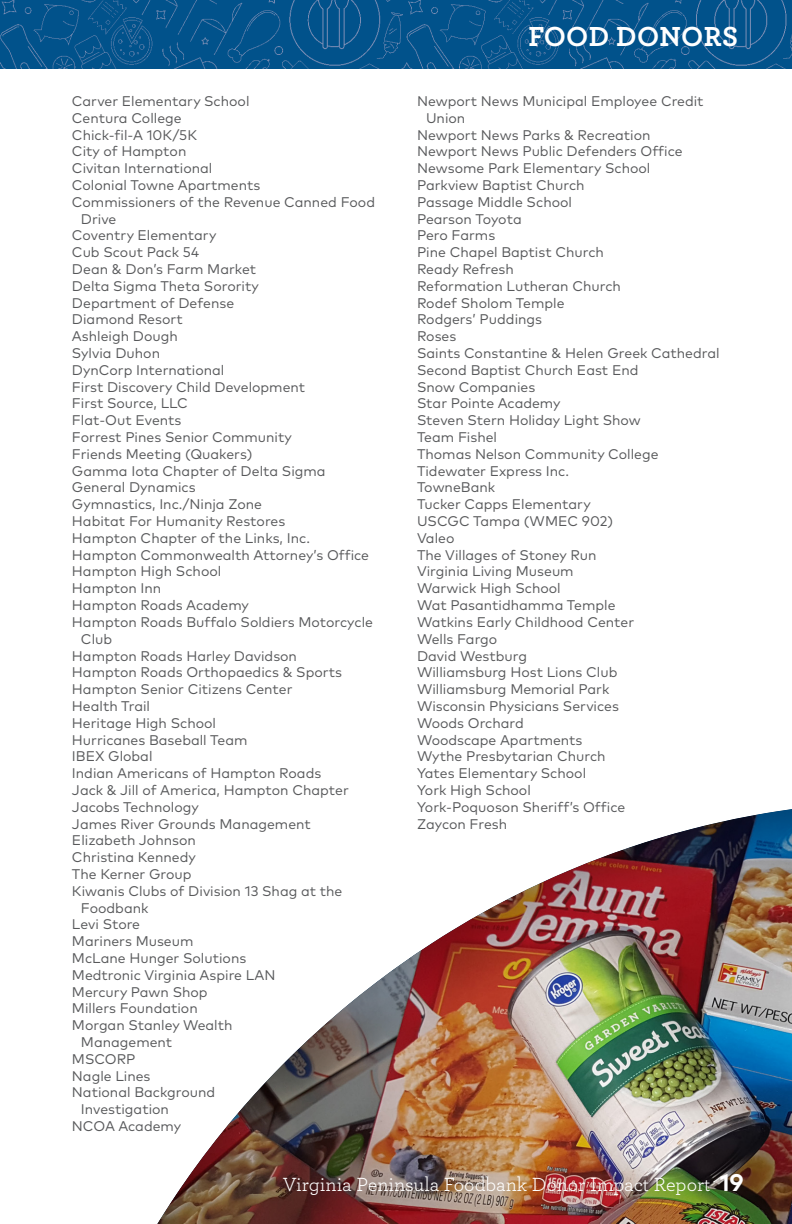
<style>
.page{position:relative;width:792px;height:1224px;background:#fff}
.page>*{position:absolute;margin:0;border:0;box-sizing:border-box;transform-origin:0 0}
.t1{font:700 29px "Archer";letter-spacing:.01em;color:#fff}
.t2{font:20px "Archer";color:#fff}
.t3{font:14px "Mark Pro";color:#57585a}
.s1{font-family:"Mark Pro";font-weight:700;font-size:24px}
</style>
<div class="page">
<img style="left:157px;top:809px;width:635px;height:415px">
<img style="left:0;top:0;width:792px;height:68px">
<p class="t3" style="left:72px;top:91px;width:179px">Carver Elementary School</p>
<p class="t3" style="left:72px;top:107px;width:111px">Centura College</p>
<p class="t3" style="left:72px;top:124px;width:127px">Chick-fil-A 10K/5K</p>
<p class="t3" style="left:72px;top:141px;width:116px">City of Hampton</p>
<p class="t3" style="left:72px;top:158px;width:142px">Civitan International</p>
<p class="t3" style="left:72px;top:175px;width:190px">Colonial Towne Apartments</p>
<p class="t3" style="left:72px;top:191px;width:305px">Commissioners of the Revenue Canned Food</p>
<p class="t3" style="left:81px;top:208px;width:37px">Drive</p>
<p class="t3" style="left:72px;top:225px;width:146px">Coventry Elementary</p>
<p class="t3" style="left:72px;top:242px;width:129px">Cub Scout Pack 54</p>
<p class="t3" style="left:72px;top:259px;width:186px">Dean &amp; Don’s Farm Market</p>
<p class="t3" style="left:72px;top:275px;width:188px">Delta Sigma Theta Sorority</p>
<p class="t3" style="left:72px;top:292px;width:164px">Department of Defense</p>
<p class="t3" style="left:72px;top:309px;width:112px">Diamond Resort</p>
<p class="t3" style="left:72px;top:326px;width:107px">Ashleigh Dough</p>
<p class="t3" style="left:72px;top:343px;width:90px">Sylvia Duhon</p>
<p class="t3" style="left:72px;top:359px;width:154px">DynCorp International</p>
<p class="t3" style="left:72px;top:376px;width:235px">First Discovery Child Development</p>
<p class="t3" style="left:72px;top:393px;width:118px">First Source, LLC</p>
<p class="t3" style="left:72px;top:410px;width:111px">Flat-Out Events</p>
<p class="t3" style="left:72px;top:427px;width:222px">Forrest Pines Senior Community</p>
<p class="t3" style="left:72px;top:443px;width:182px">Friends Meeting (Quakers)</p>
<p class="t3" style="left:72px;top:460px;width:255px">Gamma Iota Chapter of Delta Sigma</p>
<p class="t3" style="left:72px;top:477px;width:125px">General Dynamics</p>
<p class="t3" style="left:72px;top:494px;width:192px">Gymnastics, Inc./Ninja Zone</p>
<p class="t3" style="left:72px;top:511px;width:215px">Habitat For Humanity Restores</p>
<p class="t3" style="left:72px;top:527px;width:240px">Hampton Chapter of the Links, Inc.</p>
<p class="t3" style="left:72px;top:544px;width:299px">Hampton Commonwealth Attorney’s Office</p>
<p class="t3" style="left:72px;top:561px;width:151px">Hampton High School</p>
<p class="t3" style="left:72px;top:578px;width:91px">Hampton Inn</p>
<p class="t3" style="left:72px;top:595px;width:179px">Hampton Roads Academy</p>
<p class="t3" style="left:72px;top:611px;width:303px">Hampton Roads Buffalo Soldiers Motorcycle</p>
<p class="t3" style="left:81px;top:628px;width:33px">Club</p>
<p class="t3" style="left:72px;top:645px;width:227px">Hampton Roads Harley Davidson</p>
<p class="t3" style="left:72px;top:662px;width:272px">Hampton Roads Orthopaedics &amp; Sports</p>
<p class="t3" style="left:72px;top:679px;width:222px">Hampton Senior Citizens Center</p>
<p class="t3" style="left:72px;top:695px;width:80px">Health Trail</p>
<p class="t3" style="left:72px;top:712px;width:146px">Heritage High School</p>
<p class="t3" style="left:72px;top:729px;width:177px">Hurricanes Baseball Team</p>
<p class="t3" style="left:72px;top:746px;width:82px">IBEX Global</p>
<p class="t3" style="left:72px;top:763px;width:251px">Indian Americans of Hampton Roads</p>
<p class="t3" style="left:72px;top:779px;width:278px">Jack &amp; Jill of America, Hampton Chapter</p>
<p class="t3" style="left:72px;top:796px;width:128px">Jacobs Technology</p>
<p class="t3" style="left:72px;top:813px;width:240px">James River Grounds Management</p>
<p class="t3" style="left:72px;top:830px;width:125px">Elizabeth Johnson</p>
<p class="t3" style="left:72px;top:847px;width:125px">Christina Kennedy</p>
<p class="t3" style="left:72px;top:863px;width:121px">The Kerner Group</p>
<p class="t3" style="left:72px;top:880px;width:272px">Kiwanis Clubs of Division 13 Shag at the</p>
<p class="t3" style="left:81px;top:897px;width:69px">Foodbank</p>
<p class="t3" style="left:72px;top:914px;width:70px">Levi Store</p>
<p class="t3" style="left:72px;top:931px;width:123px">Mariners Museum</p>
<p class="t3" style="left:72px;top:947px;width:176px">McLane Hunger Solutions</p>
<p class="t3" style="left:72px;top:964px;width:205px">Medtronic Virginia Aspire LAN</p>
<p class="t3" style="left:72px;top:981px;width:137px">Mercury Pawn Shop</p>
<p class="t3" style="left:72px;top:998px;width:127px">Millers Foundation</p>
<p class="t3" style="left:72px;top:1015px;width:162px">Morgan Stanley Wealth</p>
<p class="t3" style="left:81px;top:1031px;width:93px">Management</p>
<p class="t3" style="left:72px;top:1048px;width:65px">MSCORP</p>
<p class="t3" style="left:72px;top:1065px;width:80px">Nagle Lines</p>
<p class="t3" style="left:72px;top:1082px;width:145px">National Background</p>
<p class="t3" style="left:81px;top:1099px;width:90px">Investigation</p>
<p class="t3" style="left:72px;top:1115px;width:111px">NCOA Academy</p>
<h1 class="t1" style="left:528px;top:13px;width:211px">FOOD DONORS</h1>
<p class="t3" style="left:417px;top:91px;width:288px">Newport News Municipal Employee Credit</p>
<p class="t3" style="left:426px;top:107px;width:41px">Union</p>
<p class="t3" style="left:417px;top:124px;width:235px">Newport News Parks &amp; Recreation</p>
<p class="t3" style="left:417px;top:141px;width:267px">Newport News Public Defenders Office</p>
<p class="t3" style="left:417px;top:158px;width:235px">Newsome Park Elementary School</p>
<p class="t3" style="left:417px;top:175px;width:169px">Parkview Baptist Church</p>
<p class="t3" style="left:417px;top:191px;width:157px">Passage Middle School</p>
<p class="t3" style="left:417px;top:208px;width:106px">Pearson Toyota</p>
<p class="t3" style="left:417px;top:225px;width:80px">Pero Farms</p>
<p class="t3" style="left:417px;top:242px;width:188px">Pine Chapel Baptist Church</p>
<p class="t3" style="left:417px;top:259px;width:98px">Ready Refresh</p>
<p class="t3" style="left:417px;top:275px;width:205px">Reformation Lutheran Church</p>
<p class="t3" style="left:417px;top:292px;width:149px">Rodef Sholom Temple</p>
<p class="t3" style="left:417px;top:309px;width:127px">Rodgers’ Puddings</p>
<p class="t3" style="left:417px;top:326px;width:41px">Roses</p>
<p class="t3" style="left:417px;top:343px;width:304px">Saints Constantine &amp; Helen Greek Cathedral</p>
<p class="t3" style="left:417px;top:359px;width:223px">Second Baptist Church East End</p>
<p class="t3" style="left:417px;top:376px;width:120px">Snow Companies</p>
<p class="t3" style="left:417px;top:393px;width:145px">Star Pointe Academy</p>
<p class="t3" style="left:417px;top:410px;width:225px">Steven Stern Holiday Light Show</p>
<p class="t3" style="left:417px;top:427px;width:82px">Team Fishel</p>
<p class="t3" style="left:417px;top:443px;width:243px">Thomas Nelson Community College</p>
<p class="t3" style="left:417px;top:460px;width:154px">Tidewater Express Inc.</p>
<p class="t3" style="left:417px;top:477px;width:80px">TowneBank</p>
<p class="t3" style="left:417px;top:494px;width:175px">Tucker Capps Elementary</p>
<p class="t3" style="left:417px;top:511px;width:198px">USCGC Tampa (WMEC 902)</p>
<p class="t3" style="left:417px;top:527px;width:39px">Valeo</p>
<p class="t3" style="left:417px;top:544px;width:181px">The Villages of Stoney Run</p>
<p class="t3" style="left:417px;top:561px;width:158px">Virginia Living Museum</p>
<p class="t3" style="left:417px;top:578px;width:145px">Warwick High School</p>
<p class="t3" style="left:417px;top:595px;width:200px">Wat Pasantidhamma Temple</p>
<p class="t3" style="left:417px;top:611px;width:219px">Watkins Early Childhood Center</p>
<p class="t3" style="left:417px;top:628px;width:82px">Wells Fargo</p>
<p class="t3" style="left:417px;top:645px;width:112px">David Westburg</p>
<p class="t3" style="left:417px;top:662px;width:202px">Williamsburg Host Lions Club</p>
<p class="t3" style="left:417px;top:679px;width:194px">Williamsburg Memorial Park</p>
<p class="t3" style="left:417px;top:695px;width:203px">Wisconsin Physicians Services</p>
<p class="t3" style="left:417px;top:712px;width:108px">Woods Orchard</p>
<p class="t3" style="left:417px;top:729px;width:167px">Woodscape Apartments</p>
<p class="t3" style="left:417px;top:746px;width:190px">Wythe Presbytarian Church</p>
<p class="t3" style="left:417px;top:763px;width:171px">Yates Elementary School</p>
<p class="t3" style="left:417px;top:779px;width:115px">York High School</p>
<p class="t3" style="left:417px;top:796px;width:210px">York-Poquoson Sheriff’s Office</p>
<p class="t3" style="left:417px;top:813px;width:92px">Zaycon Fresh</p>
<h2 class="t2" style="left:283px;top:1170px;width:463px">Virginia Peninsula Foodbank Donor Impact Report <span class="s1">19</span></h2>
</div>
